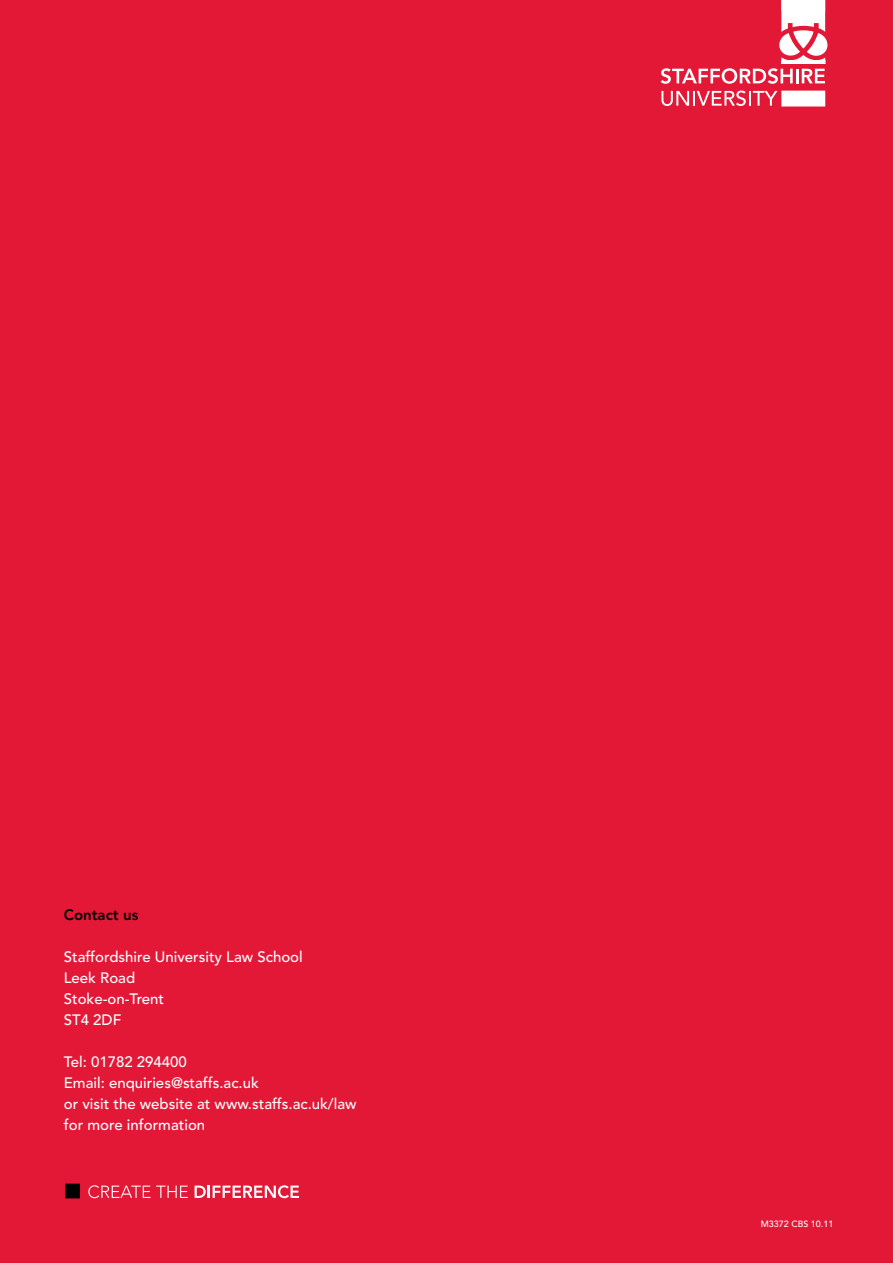
<style>
.page{position:relative;width:893px;height:1263px;background:#e31837}
.page>*{position:absolute;margin:0;border:0;box-sizing:border-box;transform-origin:0 0}
.t1{font:500 15px/21px "Avenir";color:#fff}
.t2{font:800 15px "Avenir";color:#000}
.t3{font:500 9px "Avenir";color:#fff}
</style>
<div class="page">
<svg style="left:88px;top:1185px;width:100px;height:13px"></svg>
<svg style="left:195px;top:1185px;width:104px;height:13px"></svg>
<div style="left:66px;top:1184px;width:14px;height:14px;background:#000"></div>
<div style="left:65px;top:1184px;width:15px;height:14px;border:1px solid #000"></div>
<svg style="left:661px;top:91px;width:116px;height:15px"></svg>
<div style="left:782px;top:91px;width:43px;height:15px;background:#fff"></div>
<div style="left:781px;top:91px;width:44px;height:16px;border:1px solid #fff"></div>
<svg style="left:661px;top:0;width:168px;height:84px"></svg>
<p class="t2" style="left:64px;top:906px;width:76px">Contact us</p>
<p class="t1" style="left:64px;top:946px;width:240px">Staffordshire University Law School<br>Leek Road<br>Stoke-on-Trent<br>ST4 2DF</p>
<p class="t1" style="left:64px;top:1051px;width:294px">Tel: 01782 294400<br>Email: enquiries@staffs.ac.uk<br>or visit the website at www.staffs.ac.uk/law for more information</p>
<p class="t3" style="left:761px;top:1218px;width:74px">M3372 CBS 10.11</p>
</div>
